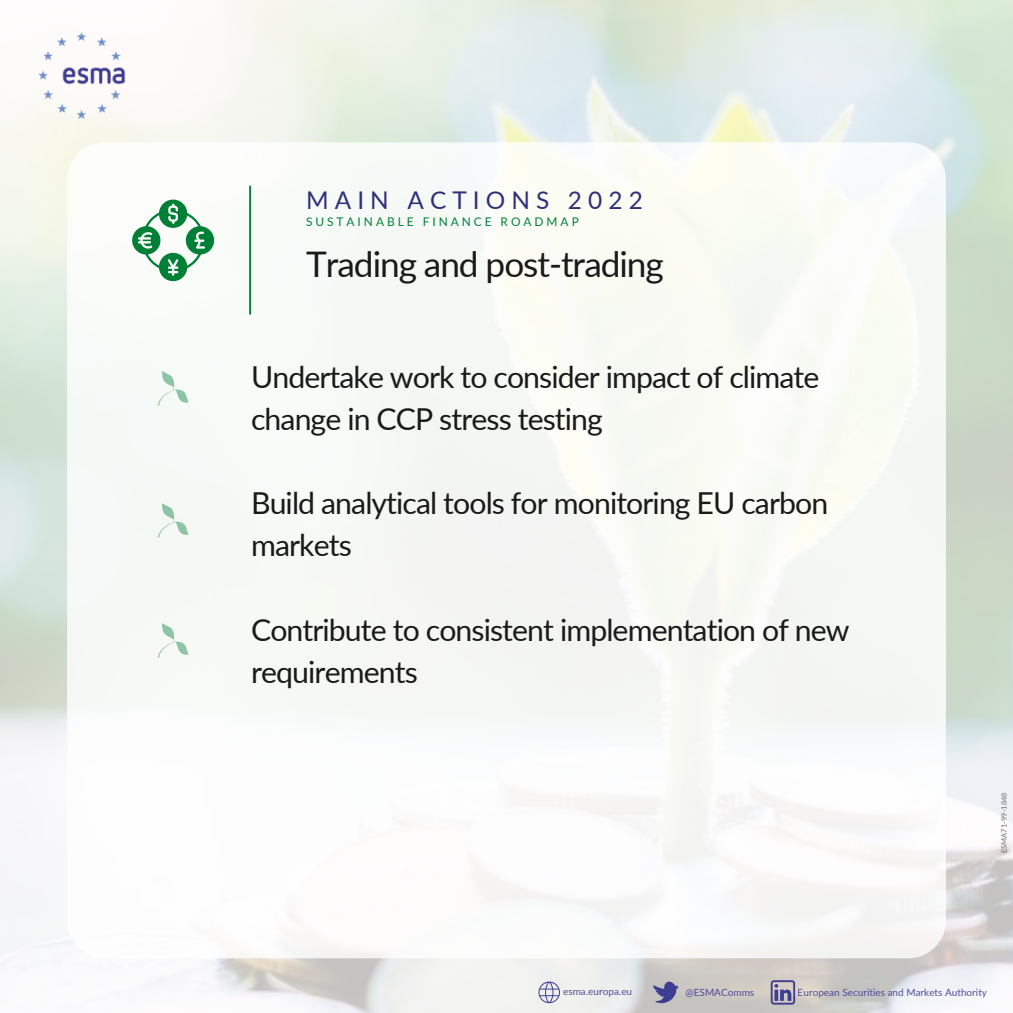
<style>
.page{position:relative;width:1013px;height:1013px;background:#fff}
.page>*{position:absolute;margin:0;border:0;box-sizing:border-box;transform-origin:0 0}
.t1{font:35.25px "Lato";letter-spacing:-.03em;color:#1a1a1a}
.t2{font:30.25px/42.2px "Lato";letter-spacing:-.03em;color:#1a1a1a}
.t3{font:24.38px "Lato";letter-spacing:.25em;color:#2e307a}
.t4{font:11.88px "Lato";letter-spacing:.25em;color:#008037}
.t5{font:10px "Lato";color:#3d3d91}
.t6{font:7.5px "Lato";color:#737373}
</style>
<div class="page">
<img style="left:39px;top:32px;width:90px;height:87px">
<div style="left:67px;top:142px;width:878px;height:816px;background:#f8faf6;border-radius:37px"></div>
<hr style="left:249px;top:186px;width:2px;height:128px;background:#008037">
<svg style="left:770px;top:980px;width:25px;height:24px"></svg>
<svg style="left:538px;top:981px;width:22px;height:22px"></svg>
<svg style="left:653px;top:981px;width:25px;height:22px"></svg>
<svg style="left:132px;top:199px;width:82px;height:82px"></svg>
<svg style="left:158px;top:371px;width:31px;height:35px"></svg>
<svg style="left:158px;top:503px;width:31px;height:35px"></svg>
<svg style="left:158px;top:623px;width:31px;height:35px"></svg>
<p class="t3" style="left:306px;top:185px;width:338px">MAIN ACTIONS 2022</p>
<p class="t4" style="left:306px;top:214px;width:274px">SUSTAINABLE FINANCE ROADMAP</p>
<p class="t1" style="left:306px;top:242px;width:359px">Trading and post-trading</p>
<p class="t2" style="left:251px;top:355px;width:570px">Undertake work to consider impact of climate change in CCP stress testing</p>
<p class="t2" style="left:251px;top:481px;width:578px">Build analytical tools for monitoring EU carbon markets</p>
<p class="t2" style="left:251px;top:608px;width:600px">Contribute to consistent implementation of new requirements</p>
<p class="t6" style="left:999px;top:853px;width:62px;rotate:-90deg">ESMA71-99-1848</p>
<p class="t5" style="left:563px;top:985px;width:71px">esma.europa.eu</p>
<p class="t5" style="left:685px;top:986px;width:70px">@ESMAComms</p>
<p class="t5" style="left:797px;top:986px;width:191px">European Securities and Markets Authority</p>
</div>
